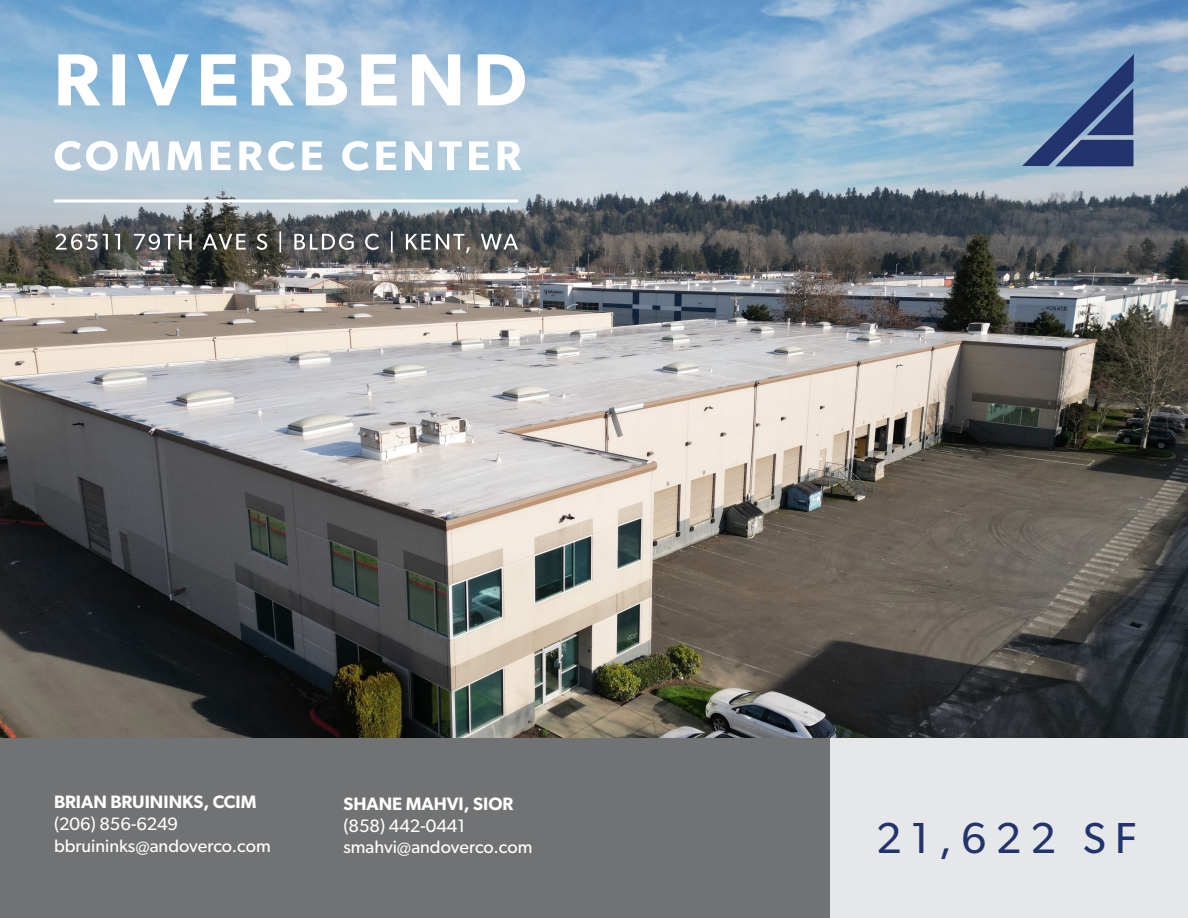
<style>
.page{position:relative;width:1188px;height:918px;background:#fff}
.page>*{position:absolute;margin:0;border:0;box-sizing:border-box;transform-origin:0 0}
.t1{font:43.5px "Gibson";letter-spacing:.21em;color:#22346d}
.t2{font:18px "Gibson";color:#fff}
.t3{font:600 18px "Gibson";color:#fff}
</style>
<div class="page">
<img style="left:0;top:0;width:1188px;height:738px">
<hr style="left:54px;top:200px;width:464px;height:2px;background:#fff">
<div style="left:829px;top:738px;width:359px;height:180px;background:#e6e7e9"></div>
<div style="left:0;top:738px;width:829px;height:180px;background:#707274"></div>
<svg style="left:55px;top:141px;width:466px;height:30px"></svg>
<svg style="left:58px;top:54px;width:467px;height:51px"></svg>
<svg style="left:56px;top:231px;width:462px;height:22px;background:#676967"></svg>
<svg style="left:1022px;top:54px;width:112px;height:112px;background:#5a79a4"></svg>
<p class="t3" style="left:54px;top:791px;width:204px">BRIAN BRUININKS, CCIM</p>
<p class="t2" style="left:54px;top:813px;width:126px">(206) 856-6249</p>
<p class="t2" style="left:54px;top:835px;width:218px">bbruininks@andoverco.com</p>
<p class="t3" style="left:343px;top:793px;width:171px">SHANE MAHVI, SIOR</p>
<p class="t2" style="left:343px;top:815px;width:123px">(858) 442-0441</p>
<p class="t2" style="left:343px;top:836px;width:190px">smahvi@andoverco.com</p>
<p class="t1" style="left:876px;top:812px;width:262px">21,622 SF</p>
</div>
